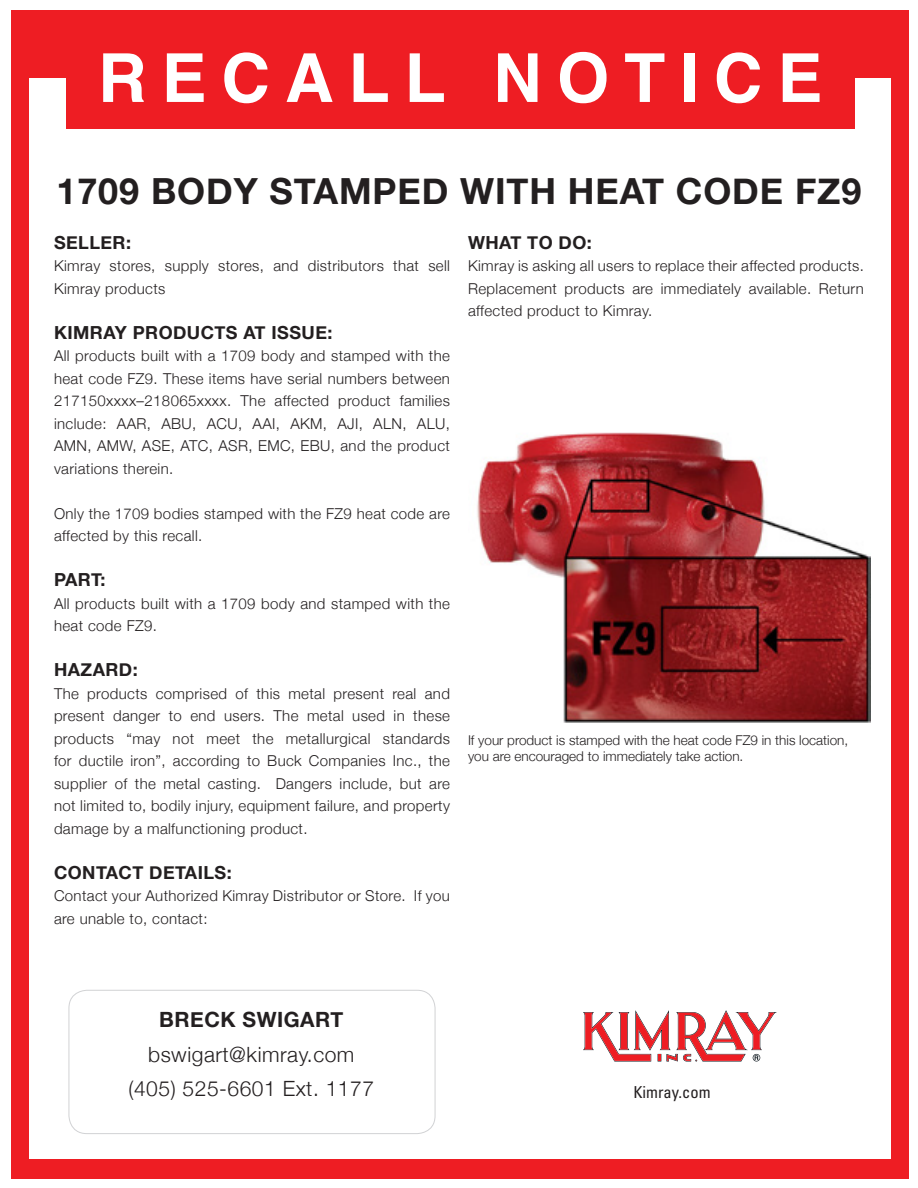
<style>
.page{position:relative;width:918px;height:1188px;background:#fff}
.page>*{position:absolute;margin:0;border:0;box-sizing:border-box;transform-origin:0 0}
.t1{font:700 67.5px "Helvetica";letter-spacing:.22em;color:#fff}
.t2{font:700 36px "Helvetica Neue";letter-spacing:.025em;color:#231f20}
.t3{font:300 21px "Helvetica Neue";letter-spacing:.025em;color:#231f20}
.t4{font:700 21px "Helvetica Neue";letter-spacing:.025em;color:#231f20}
.t5{font:700 18px "Helvetica Neue";letter-spacing:.025em;color:#231f20}
.t6{font:condensed 16.5px "Univers";color:#231f20}
.t7{font:300 15px/22.5px "Helvetica Neue";letter-spacing:.025em;color:#231f20}
.t8{font:300 13.5px/16.2px "Helvetica Neue";color:#231f20}
</style>
<div class="page">
<div style="left:11px;top:10px;width:897px;height:1168px;background:#ee1d23"></div>
<div style="left:29px;top:78px;width:862px;height:1081px;background:#fff"></div>
<div style="left:66px;top:25px;width:788px;height:103px;background:#ee1d23"></div>
<svg style="left:583px;top:1010px;width:194px;height:52px"></svg>
<div style="left:69px;top:990px;width:366px;height:144px;border:1px solid #d1d2d4;border-radius:18px"></div>
<img style="left:477px;top:432px;width:394px;height:290px">
<p class="t1" style="left:98px;top:24px;width:726px">RECALL NOTICE</p>
<p class="t2" style="left:56px;top:163px;width:807px">1709 BODY STAMPED WITH HEAT CODE FZ9</p>
<p class="t5" style="left:54px;top:228px;width:79px">SELLER:</p>
<p class="t7" style="left:54px;top:254px;width:398px">Kimray stores, supply stores, and distributors that sell<br>Kimray products</p>
<p class="t5" style="left:54px;top:318px;width:280px">KIMRAY PRODUCTS AT ISSUE:</p>
<p class="t7" style="left:54px;top:344px;width:398px;text-align:justify">All products built with a 1709 body and stamped with the heat code FZ9. These items have serial numbers between 217150xxxx–218065xxxx. The affected product families include: AAR, ABU, ACU, AAI, AKM, AJI, ALN, ALU, AMN, AMW, ASE, ATC, ASR, EMC, EBU, and the product variations therein.</p>
<p class="t7" style="left:54px;top:501px;width:397px">Only the 1709 bodies stamped with the FZ9 heat code are affected by this recall.</p>
<p class="t5" style="left:54px;top:566px;width:53px">PART:</p>
<p class="t7" style="left:54px;top:591px;width:398px">All products built with a 1709 body and stamped with the heat code FZ9.</p>
<p class="t5" style="left:54px;top:656px;width:85px">HAZARD:</p>
<p class="t7" style="left:54px;top:681px;width:398px;text-align:justify">The products comprised of this metal present real and present danger to end users. The metal used in these products “may not meet the metallurgical standards for ductile iron”, according to Buck Companies Inc., the supplier of the metal casting. Dangers include, but are not limited to, bodily injury, equipment failure, and property damage by a malfunctioning product.</p>
<p class="t5" style="left:54px;top:858px;width:179px">CONTACT DETAILS:</p>
<p class="t7" style="left:54px;top:884px;width:397px">Contact your Authorized Kimray Distributor or Store. If you are unable to, contact:</p>
<p class="t5" style="left:468px;top:228px;width:125px">WHAT TO DO:</p>
<p class="t7" style="left:468px;top:254px;width:398px;text-align:justify">Kimray is asking all users to replace their affected products.<br>Replacement products are immediately available. Return affected product to Kimray.</p>
<p class="t8" style="left:468px;top:731px;width:382px">If your product is stamped with the heat code FZ9 in this location, you are encouraged to immediately take action.</p>
<p class="t4" style="left:159px;top:1003px;width:186px">BRECK SWIGART</p>
<p class="t3" style="left:148px;top:1037px;width:208px">bswigart@kimray.com</p>
<p class="t3" style="left:129px;top:1072px;width:247px">(405) 525-6601 Ext. 1177</p>
<p class="t6" style="left:633px;top:1082px;width:79px">Kimray.com</p>
</div>
